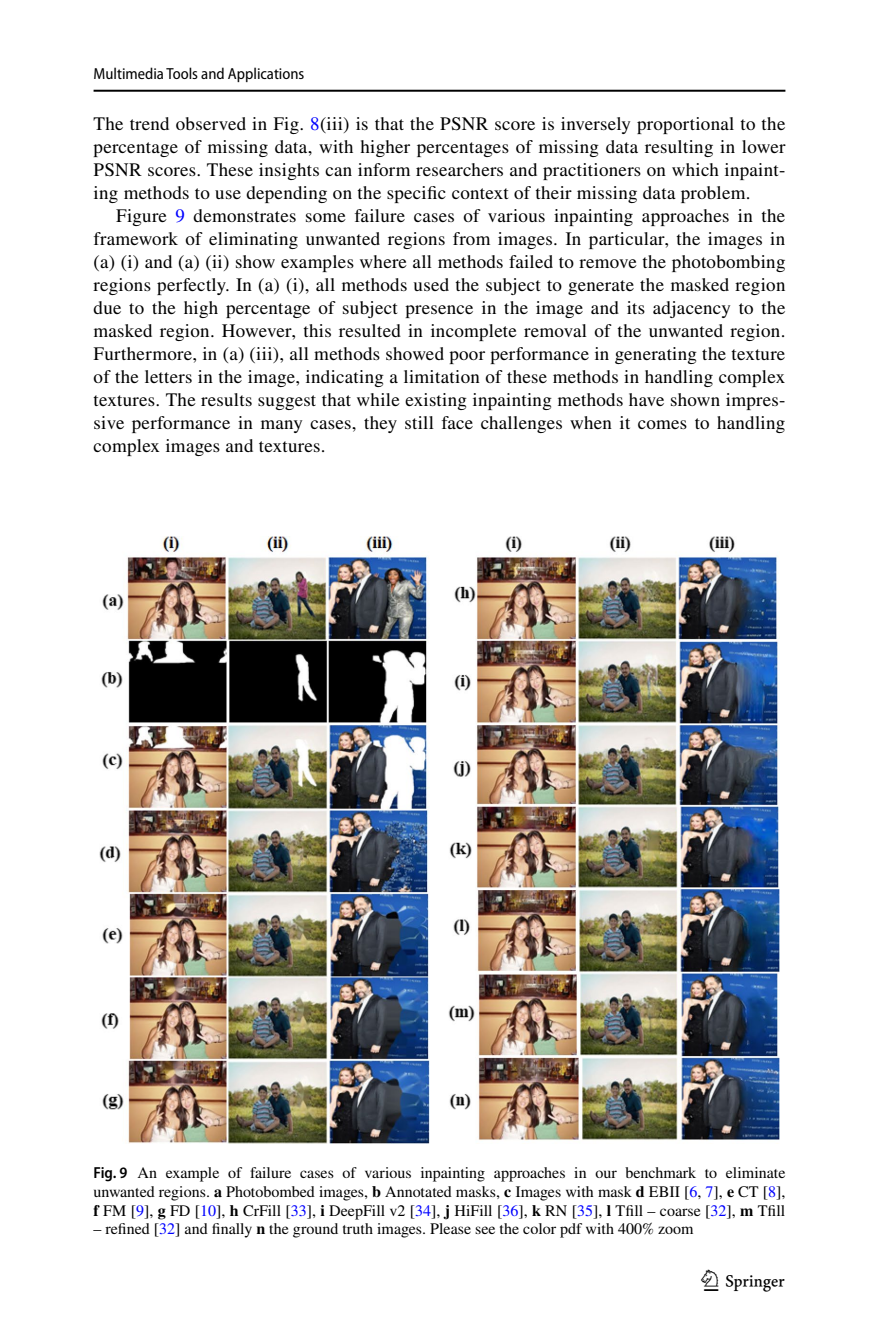
<style>
.page{position:relative;width:879px;height:1333px;background:#fff}
.page>*{position:absolute;margin:0;border:0;box-sizing:border-box;transform-origin:0 0}
.t1{font:30px "Springnew Regular 5";color:#000}
.t2{font:19px/23px "STIX";letter-spacing:.015em;color:#000;text-align:justify}
.t3{font:16px/18.4px "STIX";color:#000;text-align:justify}
.t4{font:semi-condensed 16px "Myriad Pro";color:#000}
.s1{color:#00f}
.s2{font-family:"Myriad Pro";font-weight:600;font-stretch:semi-condensed}
.s3{font-weight:700}
</style>
<div class="page">
<hr style="left:94px;top:90px;width:691px;height:2px;background:#000">
<img style="left:99px;top:536px;width:681px;height:607px">
<p class="t4" style="left:94px;top:65px;width:212px">Multimedia Tools and Applications</p>
<p class="t2" style="left:94px;top:113px;width:693px">The trend observed in Fig. <span class="s1">8</span>(iii) is that the PSNR score is inversely proportional to the percentage of missing data, with higher percentages of missing data resulting in lower PSNR scores. These insights can inform researchers and practitioners on which inpaint&shy;ing methods to use depending on the specific context of their missing data problem.</p>
<p class="t2" style="left:94px;top:205px;width:693px;text-indent:23px">Figure <span class="s1">9</span> demonstrates some failure cases of various inpainting approaches in the framework of eliminating unwanted regions from images. In particular, the images in (a) (i) and (a) (ii) show examples where all methods failed to remove the photobombing regions perfectly. In (a) (i), all methods used the subject to generate the masked region due to the high percentage of subject presence in the image and its adjacency to the masked region. However, this resulted in incomplete removal of the unwanted region.<br>Furthermore, in (a) (iii), all methods showed poor performance in generating the texture of the letters in the image, indicating a limitation of these methods in handling complex textures. The results suggest that while existing inpainting methods have shown impres&shy;sive performance in many cases, they still face challenges when it comes to handling complex images and textures.</p>
<p class="t3" style="left:94px;top:1164px;width:693px"><span class="s2">Fig. 9</span> An example of failure cases of various inpainting approaches in our benchmark to eliminate unwanted regions. <span class="s3">a</span> Photobombed images, <span class="s3">b</span> Annotated masks, <span class="s3">c</span> Images with mask <span class="s3">d</span> EBII [<span class="s1">6</span>, <span class="s1">7</span>], <span class="s3">e</span> CT [<span class="s1">8</span>], <span class="s3">f</span> FM [<span class="s1">9</span>], <span class="s3">g</span> FD [<span class="s1">10</span>], <span class="s3">h</span> CrFill [<span class="s1">33</span>], <span class="s3">i</span> DeepFill v2 [<span class="s1">34</span>], <span class="s3">j</span> HiFill [<span class="s1">36</span>], <span class="s3">k</span> RN [<span class="s1">35</span>], <span class="s3">l</span> Tfill – coarse [<span class="s1">32</span>], <span class="s3">m</span> Tfill</p>
<p class="t3" style="left:94px;top:1220px;width:601px">– refined [<span class="s1">32</span>] and finally <span class="s3">n</span> the ground truth images. Please see the color pdf with 400% zoom</p>
<h1 class="t1" style="left:704px;top:1269px;width:83px">1 3</h1>
</div>
